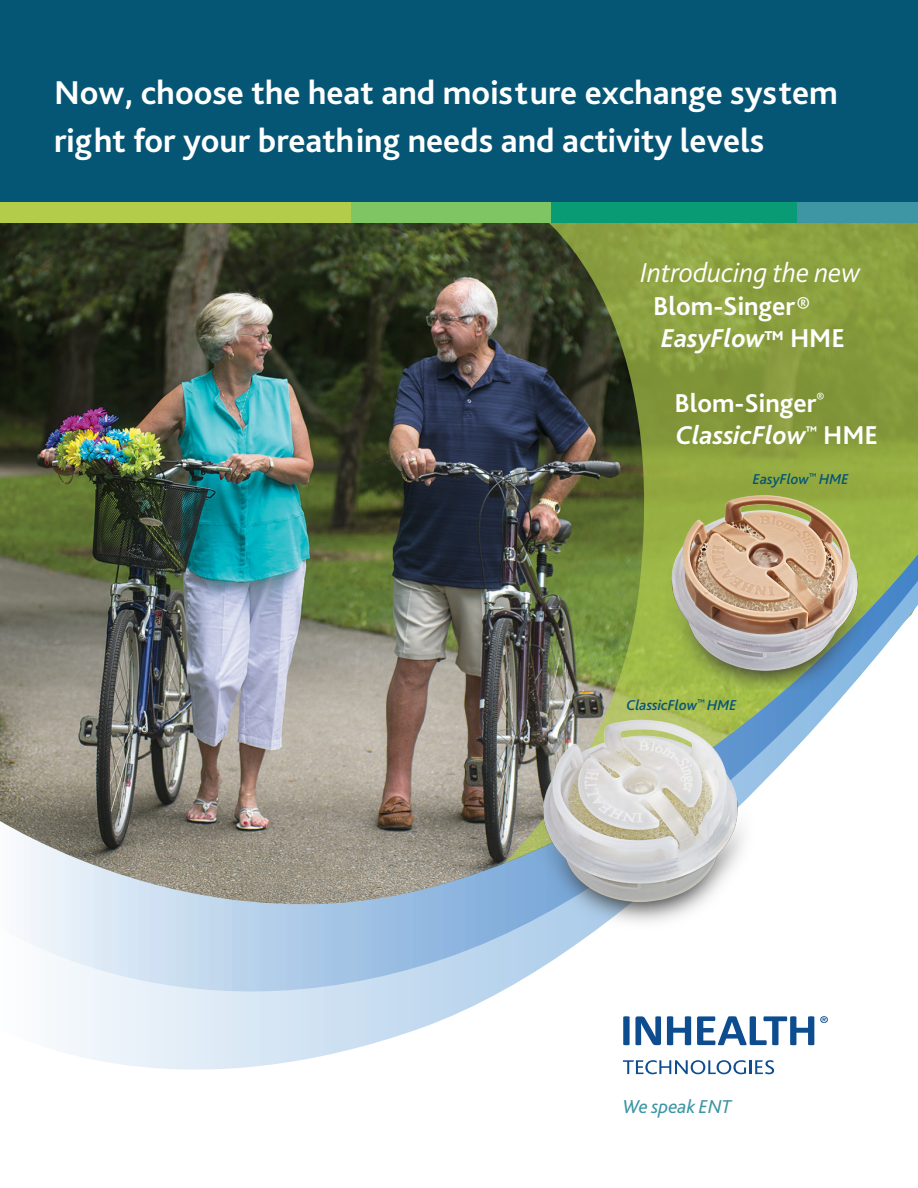
<style>
.page{position:relative;width:918px;height:1188px;background:#fff}
.page>*{position:absolute;margin:0;border:0;box-sizing:border-box;transform-origin:0 0}
.t1{font:700 34.5px/48px "Bliss Pro";color:#fff}
.t2{font:italic 300 28.5px "Bliss Pro";color:#fff}
.t3{font:700 27px/32.4px "Bliss Pro";color:#fff}
.t4{font:italic 700 27px "Bliss Pro";color:#fff}
.t5{font:italic 19.5px "Bliss Pro";color:#3e96a4}
.t6{font:italic 500 15px "Bliss Pro";color:#055575}
.s1{font-size:24px}
.s2{font-style:italic}
.s3{font-size:22.5px}
.s4{font-style:normal}
</style>
<div class="page">
<img style="left:0;top:223px;width:312px;height:314px">
<div style="left:0;top:0;width:918px;height:213px;background:#055575"></div>
<svg style="left:312px;top:223px;width:606px;height:314px;background:#616d3a"></svg>
<svg style="left:57px;top:993px;width:758px;height:82px"></svg>
<img style="left:0;top:537px;width:918px;height:456px">
<div style="left:797px;top:202px;width:121px;height:21px;background:#3e96a4"></div>
<div style="left:550px;top:202px;width:247px;height:21px;background:#099c74"></div>
<div style="left:351px;top:202px;width:199px;height:21px;background:#7fc563"></div>
<div style="left:0;top:202px;width:351px;height:21px;background:#b3cd4b"></div>
<img style="left:500px;top:687px;width:270px;height:263px">
<img style="left:666px;top:486px;width:214px;height:203px">
<svg style="left:623px;top:1016px;width:38px;height:29px"></svg>
<svg style="left:667px;top:1016px;width:24px;height:29px"></svg>
<svg style="left:697px;top:1016px;width:117px;height:29px"></svg>
<svg style="left:623px;top:1060px;width:151px;height:14px"></svg>
<svg style="left:820px;top:1016px;width:8px;height:7px"></svg>
<p class="t1" style="left:54px;top:68px;width:785px">Now, choose the heat and moisture exchange system right for your breathing needs and activity levels</p>
<p class="t2" style="left:641px;top:255px;width:221px">Introducing the new</p>
<p class="t3" style="left:653px;top:289px;width:193px">Blom-Singer<span class="s1">®<br></span><span class="s2">EasyFlow</span><span class="s3">™</span> HME</p>
<p class="t3" style="left:675px;top:386px;width:152px">Blom-Singer<sup>®</sup></p>
<p class="t4" style="left:676px;top:419px;width:204px">ClassicFlow<sup>™</sup> <span class="s4">HME</span></p>
<p class="t6" style="left:753px;top:470px;width:97px">EasyFlow<sup>™</sup> HME</p>
<p class="t6" style="left:626px;top:695px;width:112px">ClassicFlow<sup>™</sup> HME</p>
<p class="t5" style="left:623px;top:1094px;width:110px">We speak ENT</p>
</div>
